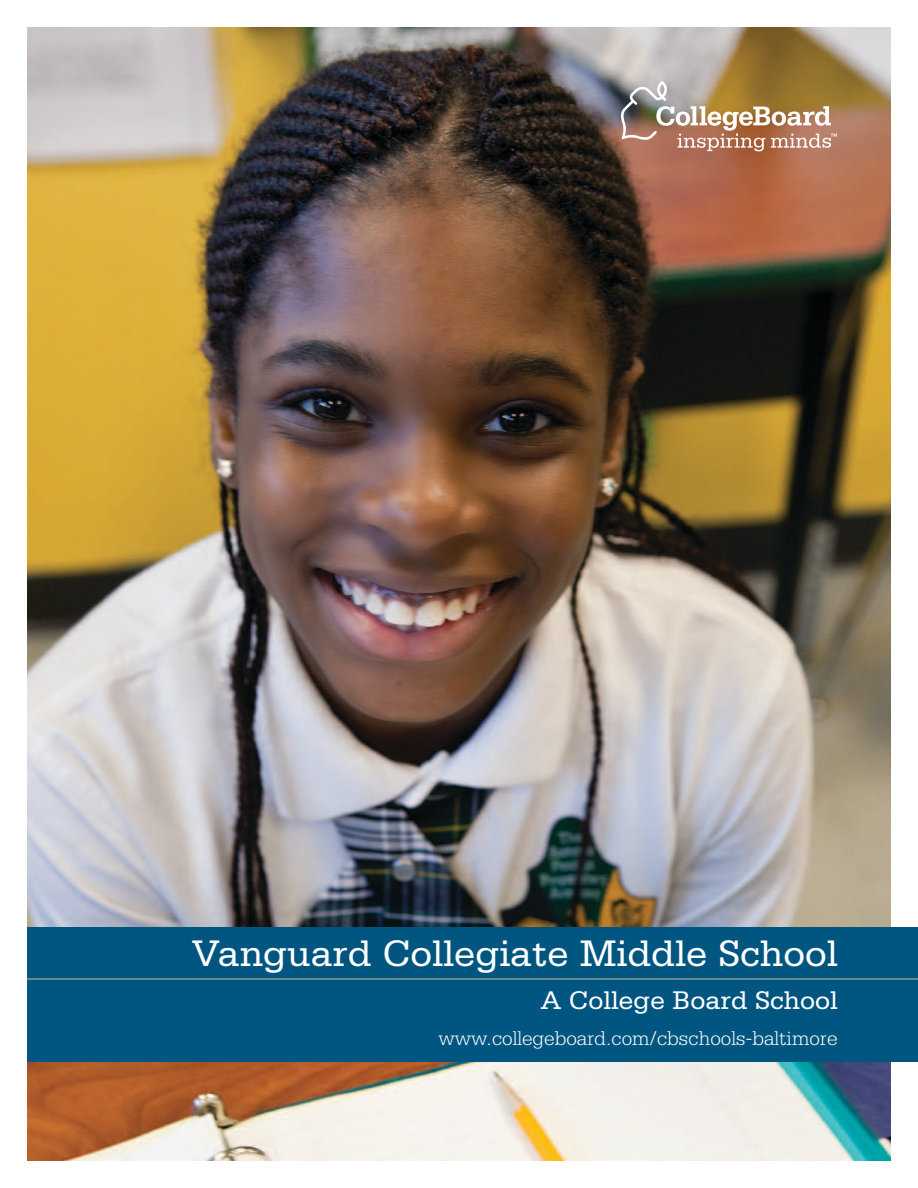
<style>
.page{position:relative;width:918px;height:1188px;background:#fff}
.page>*{position:absolute;margin:0;border:0;box-sizing:border-box;transform-origin:0 0}
.t1{font:39px "Serifa Std";color:#fff}
.t2{font:27px "Serifa Std";color:#fff}
.t3{font:300 21px "Serifa Std";color:#fff}
</style>
<div class="page">
<img style="left:27px;top:27px;width:864px;height:1134px">
<div style="left:27px;top:927px;width:891px;height:135px;background:#005581"></div>
<hr style="left:27px;top:978px;width:891px;height:2px;background:#8b9b93">
<img style="left:621px;top:81px;width:216px;height:70px">
<h1 class="t1" style="left:192px;top:932px;width:647px">Vanguard Collegiate Middle School</h1>
<p class="t2" style="left:540px;top:985px;width:299px">A College Board School</p>
<p class="t3" style="left:439px;top:1026px;width:400px">www.collegeboard.com/cbschools-baltimore</p>
</div>
